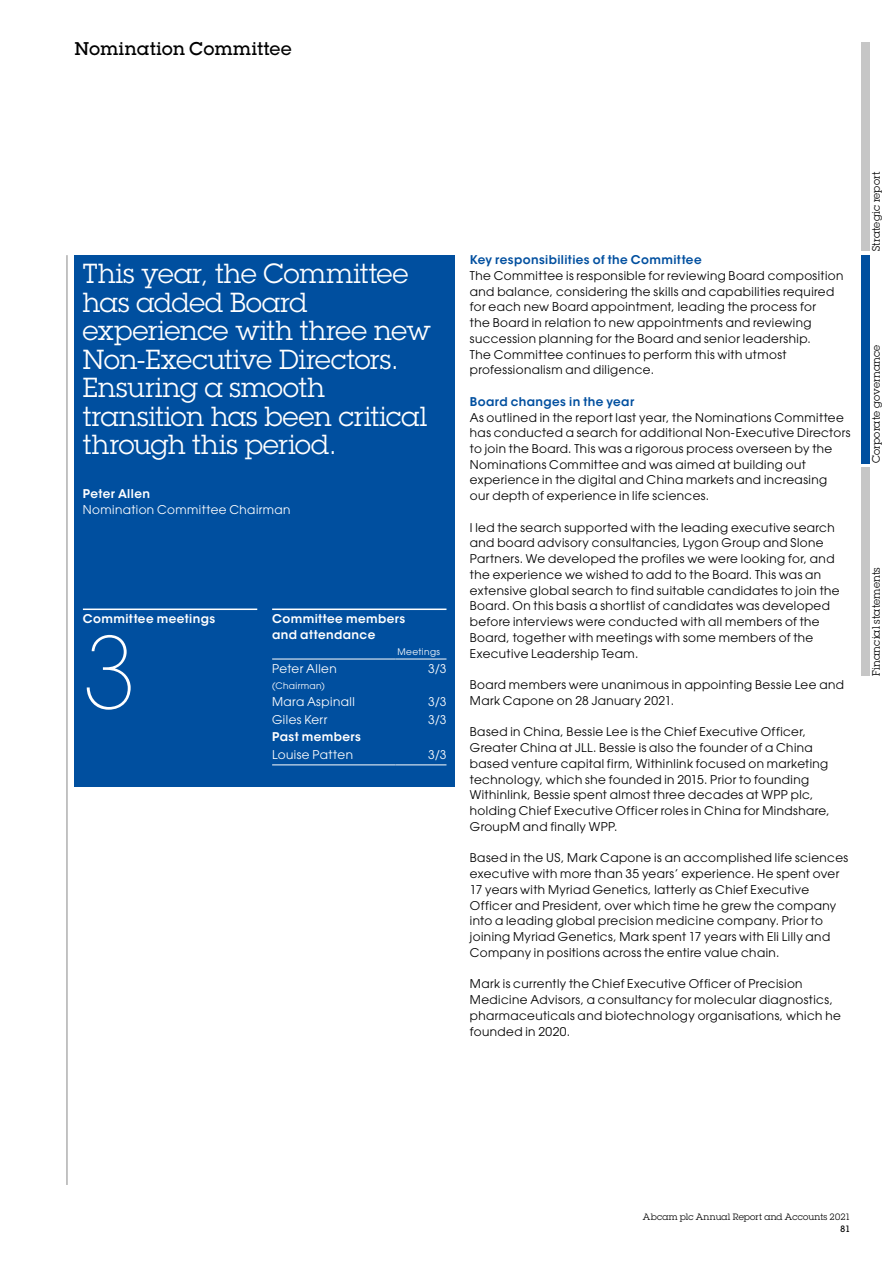
<style>
.page{position:relative;width:893px;height:1263px;background:#fff}
.page>*{position:absolute;margin:0;border:0;box-sizing:border-box;transform-origin:0 0}
.t1{font:200 100.5px "Lubalin Graph Std";color:#fff}
.t2{font:27px/28.5px "Lubalin Graph Std";letter-spacing:.01em;color:#fff}
.t3{font:500 18px "Lubalin Graph Std";letter-spacing:.005em;color:#000}
.t4{font:12px/15.8px "ITC Avant Garde Std";letter-spacing:.035em;color:#000}
.t5{font:12px "ITC Avant Garde Std";letter-spacing:.035em;color:#fff}
.t6{font:600 12px/15.8px "ITC Avant Garde Std";letter-spacing:.035em;color:#fff}
.t7{font:600 12px "ITC Avant Garde Std";letter-spacing:.03em;color:#004f9f}
.t8{font:10.5px "Lubalin Graph Std";letter-spacing:.015em;color:#000}
.t9{font:9px "Lubalin Graph Std";letter-spacing:.03em;color:#000}
.t10{font:9px "ITC Avant Garde Std";letter-spacing:.045em;color:#fff}
.t11{font:500 9px "Lubalin Graph Std";color:#000}
</style>
<div class="page">
<div style="left:74px;top:255px;width:381px;height:532px;background:#004f9f"></div>
<hr style="left:83px;top:608px;width:174px;height:2px;background:#fff">
<hr style="left:272px;top:608px;width:174px;height:2px;background:#fff">
<hr style="left:272px;top:659px;width:123px;height:1px;background:#fff">
<hr style="left:395px;top:659px;width:51px;height:1px;background:#fff">
<hr style="left:272px;top:765px;width:123px;height:1px;background:#fff">
<hr style="left:395px;top:765px;width:51px;height:1px;background:#fff">
<div style="left:861px;top:43px;width:9px;height:208px;background:#c6c6c6"></div>
<div style="left:861px;top:255px;width:9px;height:208px;background:#004f9f"></div>
<div style="left:861px;top:468px;width:9px;height:208px;background:#c6c6c6"></div>
<hr style="left:67px;top:255px;width:1px;height:930px;background:#878787">
<h3 class="t3" style="left:74px;top:38px;width:219px">Nomination Committee</h3>
<h2 class="t2" style="left:83px;top:259px;width:349px">This year, the Committee has added Board experience with three new<br>Non-Executive Directors.<br>Ensuring a smooth transition has been critical through this period.</h2>
<p class="t6" style="left:83px;top:486px;width:69px">Peter Allen</p>
<p class="t5" style="left:83px;top:502px;width:209px">Nomination Committee Chairman</p>
<p class="t6" style="left:83px;top:610px;width:134px">Committee meetings</p>
<h1 class="t1" style="left:83px;top:616px;width:55px">3</h1>
<p class="t6" style="left:272px;top:610px;width:135px">Committee members and attendance</p>
<p class="t10" style="left:398px;top:646px;width:44px">Meetings</p>
<p class="t5" style="left:272px;top:661px;width:66px">Peter Allen</p>
<p class="t10" style="left:272px;top:680px;width:54px">(Chairman)</p>
<p class="t5" style="left:428px;top:661px;width:20px">3/3</p>
<p class="t5" style="left:272px;top:694px;width:84px">Mara Aspinall</p>
<p class="t5" style="left:428px;top:694px;width:20px">3/3</p>
<p class="t5" style="left:272px;top:712px;width:57px">Giles Kerr</p>
<p class="t5" style="left:428px;top:712px;width:20px">3/3</p>
<p class="t6" style="left:272px;top:729px;width:90px">Past members</p>
<p class="t5" style="left:272px;top:747px;width:82px">Louise Patten</p>
<p class="t5" style="left:428px;top:747px;width:20px">3/3</p>
<p class="t7" style="left:470px;top:252px;width:233px">Key responsibilities of the Committee</p>
<p class="t4" style="left:470px;top:267px;width:375px">The Committee is responsible for reviewing Board composition and balance, considering the skills and capabilities required for each new Board appointment, leading the process for<br>the Board in relation to new appointments and reviewing succession planning for the Board and senior leadership.<br>The Committee continues to perform this with utmost professionalism and diligence.</p>
<p class="t7" style="left:470px;top:394px;width:166px">Board changes in the year</p>
<p class="t4" style="left:470px;top:409px;width:382px">As outlined in the report last year, the Nominations Committee has conducted a search for additional Non-Executive Directors to join the Board. This was a rigorous process overseen by the Nominations Committee and was aimed at building out experience in the digital and China markets and increasing<br>our depth of experience in life sciences.</p>
<p class="t4" style="left:470px;top:519px;width:371px">I led the search supported with the leading executive search and board advisory consultancies, Lygon Group and Slone Partners. We developed the profiles we were looking for, and the experience we wished to add to the Board. This was an extensive global search to find suitable candidates to join the Board. On this basis a shortlist of candidates was developed before interviews were conducted with all members of the Board, together with meetings with some members of the Executive Leadership Team.</p>
<p class="t4" style="left:470px;top:677px;width:376px">Board members were unanimous in appointing Bessie Lee and<br>Mark Capone on 28 January 2021.</p>
<p class="t4" style="left:470px;top:724px;width:361px">Based in China, Bessie Lee is the Chief Executive Officer, Greater China at JLL. Bessie is also the founder of a China based venture capital firm, Withinlink focused on marketing technology, which she founded in 2015. Prior to founding Withinlink, Bessie spent almost three decades at WPP plc, holding Chief Executive Officer roles in China for Mindshare, GroupM and finally WPP.</p>
<p class="t4" style="left:470px;top:850px;width:380px">Based in the US, Mark Capone is an accomplished life sciences executive with more than 35 years’ experience. He spent over 17 years with Myriad Genetics, latterly as Chief Executive Officer and President, over which time he grew the company into a leading global precision medicine company. Prior to joining Myriad Genetics, Mark spent 17 years with Eli Lilly and Company in positions across the entire value chain.</p>
<p class="t4" style="left:470px;top:976px;width:372px">Mark is currently the Chief Executive Officer of Precision Medicine Advisors, a consultancy for molecular diagnostics, pharmaceuticals and biotechnology organisations, which he founded in 2020.</p>
<p class="t8" style="left:870px;top:251px;width:81px;rotate:-90deg">Strategic report</p>
<p class="t8" style="left:870px;top:463px;width:120px;rotate:-90deg">Corporate governance</p>
<p class="t8" style="left:870px;top:676px;width:110px;rotate:-90deg">Financial statements</p>
<p class="t9" style="left:643px;top:1211px;width:209px">Abcam plc Annual Report and Accounts 2021</p>
<p class="t11" style="left:840px;top:1223px;width:12px">81</p>
</div>
